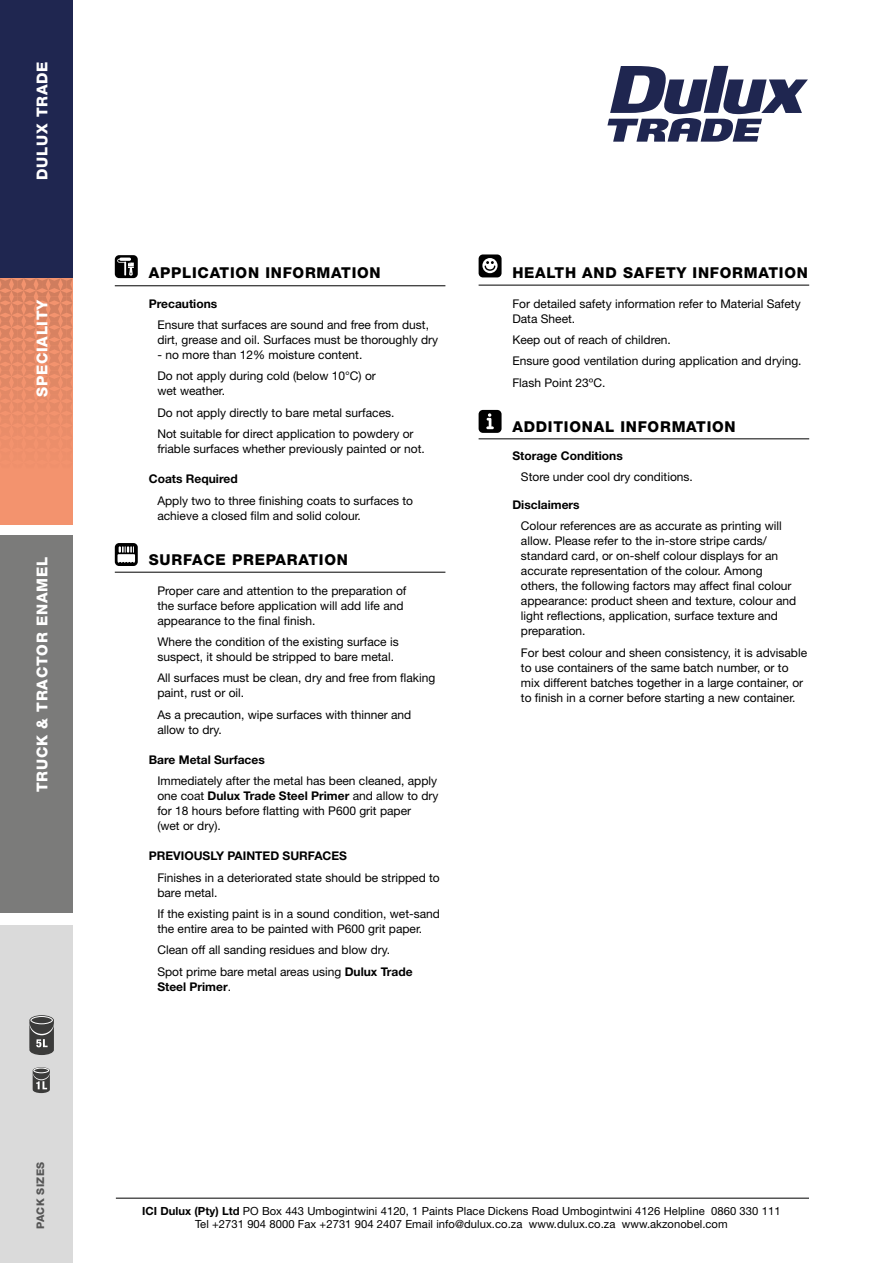
<style>
.page{position:relative;width:893px;height:1263px;background:#fff}
.page>*{position:absolute;margin:0;border:0;box-sizing:border-box;transform-origin:0 0}
.t1{font:800 15px "Helvetica Neue LT Std";letter-spacing:.05em;color:#000}
.t2{font:800 15px "Helvetica Neue LT Std";letter-spacing:.05em;color:#fff}
.t3{font:12px/15px "Helvetica Neue LT Std";color:#000}
.t4{font:700 12px "Helvetica Neue LT Std";color:#000}
.t5{font:11.25px "Helvetica Neue LT Std";letter-spacing:.005em;color:#000}
.t6{font:800 10.5px "Helvetica Neue LT Std";letter-spacing:.03em;color:#565656}
.s1{font-weight:700}
.s2{font-weight:400}
</style>
<div class="page">
<div style="left:0;top:0;width:72px;height:278px;background:#1f2650"></div>
<div style="left:0;top:536px;width:72px;height:377px;background:#7b7b7a"></div>
<div style="left:0;top:925px;width:72px;height:338px;background:#dadada"></div>
<div style="left:479px;top:254px;width:23px;height:23px;background:#000;border-radius:4px"></div>
<svg style="left:482px;top:258px;width:16px;height:15px"></svg>
<svg style="left:485px;top:261px;width:10px;height:10px"></svg>
<hr style="left:479px;top:285px;width:330px;height:1px;background:#000">
<div style="left:479px;top:410px;width:23px;height:23px;background:#000;border-radius:4px"></div>
<svg style="left:486px;top:413px;width:8px;height:16px"></svg>
<hr style="left:479px;top:439px;width:330px;height:1px;background:#000">
<hr style="left:115px;top:572px;width:330px;height:1px;background:#000">
<div style="left:115px;top:543px;width:23px;height:23px;background:#000;border-radius:4px"></div>
<svg style="left:117px;top:546px;width:18px;height:17px"></svg>
<hr style="left:115px;top:285px;width:330px;height:1px;background:#000">
<div style="left:115px;top:255px;width:23px;height:23px;background:#000;border-radius:4px"></div>
<svg style="left:117px;top:258px;width:17px;height:18px"></svg>
<hr style="left:116px;top:1198px;width:693px;height:1px;background:#000">
<svg style="left:30px;top:1015px;width:24px;height:10px"></svg>
<div style="left:31px;top:1016px;width:22px;height:8px;border:1px solid #fff;border-radius:50%"></div>
<svg style="left:30px;top:1018px;width:24px;height:37px"></svg>
<svg style="left:33px;top:1067px;width:17px;height:7px"></svg>
<div style="left:34px;top:1068px;width:15px;height:5px;border:1px solid #fff;border-radius:50%"></div>
<svg style="left:33px;top:1069px;width:17px;height:24px"></svg>
<svg style="left:607px;top:66px;width:201px;height:76px"></svg>
<div style="left:0;top:278px;width:72px;height:246px;background:#f3936e"></div>
<svg style="left:0;top:278px;width:72px;height:150px"></svg>
<p class="t2" style="left:33px;top:180px;width:120px;rotate:-90deg">DULUX TRADE</p>
<p class="t2" style="left:33px;top:397px;width:100px;rotate:-90deg">SPECIALITY</p>
<p class="t2" style="left:33px;top:792px;width:236px;rotate:-90deg">TRUCK &amp; TRACTOR ENAMEL</p>
<p class="t6" style="left:34px;top:1229px;width:69px;rotate:-90deg">PACK SIZES</p>
<p class="t1" style="left:149px;top:263px;width:233px">APPLICATION INFORMATION</p>
<p class="t4" style="left:149px;top:296px;width:70px">Precautions</p>
<p class="t3" style="left:157px;top:317px;width:282px">Ensure that surfaces are sound and free from dust, dirt, grease and oil. Surfaces must be thoroughly dry</p>
<p class="t3" style="left:157px;top:344px;width:220px;line-height:21.5px">- no more than 12% moisture content.<br>Do not apply during cold (below 10°C) or</p>
<p class="t3" style="left:157px;top:380px;width:258px;line-height:21.5px">wet weather.<br>Do not apply directly to bare metal surfaces.<br>Not suitable for direct application to powdery or</p>
<p class="t3" style="left:157px;top:441px;width:269px">friable surfaces whether previously painted or not.</p>
<p class="t4" style="left:149px;top:471px;width:90px">Coats Required</p>
<p class="t3" style="left:157px;top:493px;width:257px">Apply two to three finishing coats to surfaces to achieve a closed film and solid colour.</p>
<p class="t1" style="left:149px;top:550px;width:201px">SURFACE PREPARATION</p>
<p class="t3" style="left:157px;top:583px;width:251px">Proper care and attention to the preparation of the surface before application will add life and appearance to the final finish.</p>
<p class="t3" style="left:157px;top:634px;width:243px">Where the condition of the existing surface is suspect, it should be stripped to bare metal.</p>
<p class="t3" style="left:157px;top:670px;width:280px">All surfaces must be clean, dry and free from flaking paint, rust or oil.</p>
<p class="t3" style="left:157px;top:707px;width:256px">As a precaution, wipe surfaces with thinner and allow to dry.</p>
<p class="t4" style="left:149px;top:752px;width:118px">Bare Metal Surfaces</p>
<p class="t3" style="left:157px;top:773px;width:283px">Immediately after the metal has been cleaned, apply one coat <span class="s1">Dulux Trade Steel Primer</span> and allow to dry for 18 hours before flatting with P600 grit paper<br>(wet or dry).</p>
<p class="t4" style="left:149px;top:848px;width:200px">PREVIOUSLY PAINTED SURFACES</p>
<p class="t3" style="left:157px;top:870px;width:284px">Finishes in a deteriorated state should be stripped to bare metal.</p>
<p class="t3" style="left:157px;top:906px;width:284px">If the existing paint is in a sound condition, wet-sand the entire area to be painted with P600 grit paper.</p>
<p class="t3" style="left:157px;top:939px;width:257px;line-height:21.5px">Clean off all sanding residues and blow dry.<br>Spot prime bare metal areas using <span class="s1">Dulux Trade</span></p>
<p class="t4" style="left:157px;top:979px;width:75px">Steel Primer<span class="s2">.</span></p>
<p class="t1" style="left:512px;top:263px;width:297px">HEALTH AND SAFETY INFORMATION</p>
<p class="t3" style="left:512px;top:296px;width:290px">For detailed safety information refer to Material Safety<br>Data Sheet.</p>
<p class="t3" style="left:512px;top:329px;width:291px;line-height:21.5px">Keep out of reach of children.<br>Ensure good ventilation during application and drying.<br>Flash Point 23ºC.</p>
<p class="t1" style="left:512px;top:418px;width:225px">ADDITIONAL INFORMATION</p>
<p class="t4" style="left:512px;top:448px;width:112px">Storage Conditions</p>
<p class="t3" style="left:521px;top:469px;width:174px">Store under cool dry conditions.</p>
<p class="t4" style="left:512px;top:497px;width:69px">Disclaimers</p>
<p class="t3" style="left:521px;top:518px;width:277px">Colour references are as accurate as printing will allow. Please refer to the in-store stripe cards/ standard card, or on-shelf colour displays for an accurate representation of the colour. Among others, the following factors may affect final colour appearance: product sheen and texture, colour and light reflections, application, surface texture and preparation.</p>
<p class="t3" style="left:521px;top:645px;width:288px">For best colour and sheen consistency, it is advisable to use containers of the same batch number, or to mix different batches together in a large container, or to finish in a corner before starting a new container.</p>
<p class="t5" style="left:142px;top:1204px;width:640px"><span class="s1">ICI Dulux (Pty) Ltd</span> PO Box 443 Umbogintwini 4120, 1 Paints Place Dickens Road Umbogintwini 4126 Helpline 0860 330 111</p>
<p class="t5" style="left:195px;top:1217px;width:534px">Tel +2731 904 8000 Fax +2731 904 2407 Email info@dulux.co.za www.dulux.co.za www.akzonobel.com</p>
</div>
